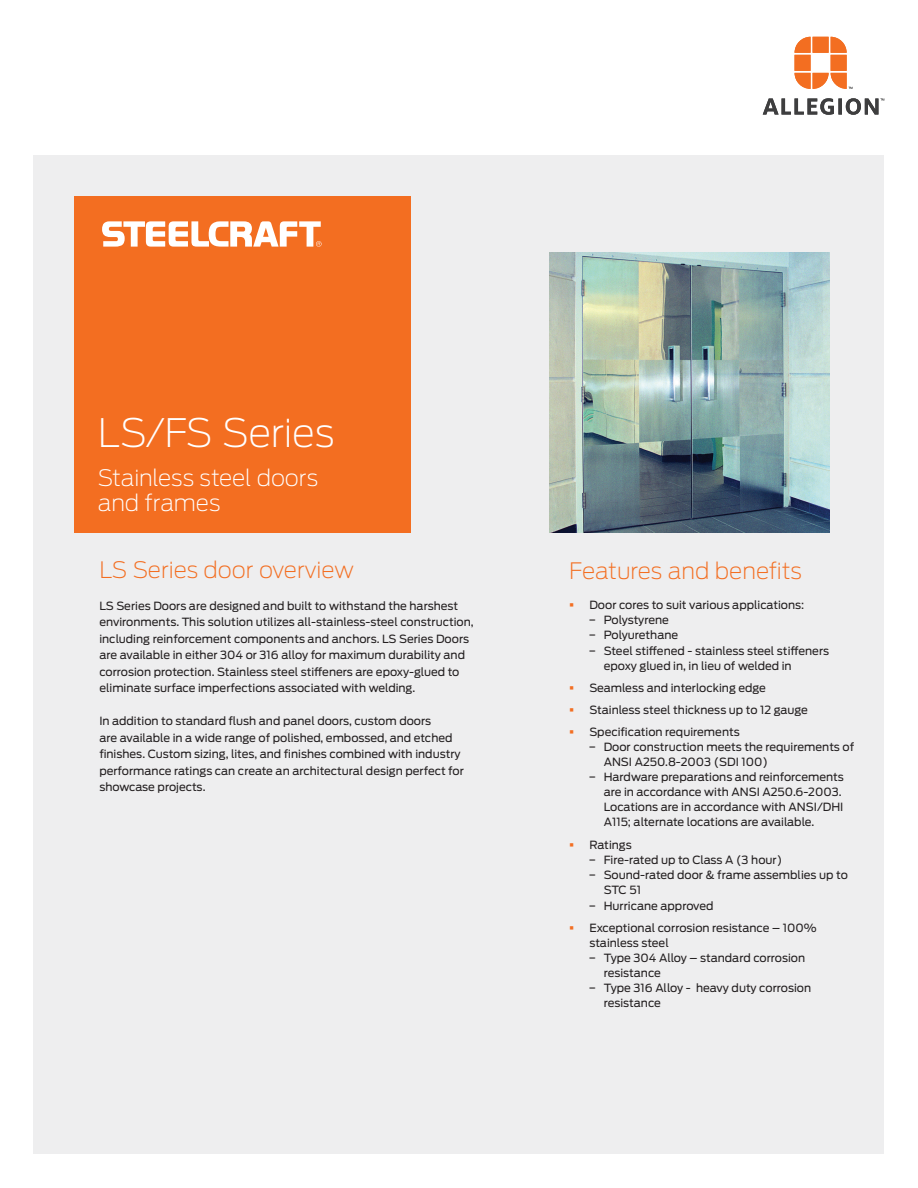
<style>
.page{position:relative;width:918px;height:1188px;background:#fff}
.page>*{position:absolute;margin:0;border:0;box-sizing:border-box;transform-origin:0 0}
.Headline_24_29pt{font:200 39px "Antenna";letter-spacing:-.01em;color:#fff}
.Section_subhead_15_1{font:200 22.5px "Antenna";color:#f36e21}
.Subheadline_15_22pt{font:200 22.5px/25.5px "Antenna";letter-spacing:-.005em;color:#fff}
.Body_text_8_5_12pt{font:11.25px/15px "Antenna";color:#231f20}
.s1{color:#f36e21}
</style>
<div class="page">
<div style="left:34px;top:155px;width:850px;height:999px;background:#eeeeef"></div>
<svg style="left:795px;top:37px;width:57px;height:52px"></svg>
<svg style="left:763px;top:98px;width:121px;height:17px"></svg>
<div style="left:74px;top:197px;width:337px;height:336px;background:#f36e21"></div>
<img style="left:549px;top:252px;width:280px;height:281px">
<svg style="left:102px;top:221px;width:220px;height:26px"></svg>
<p class="Headline_24_29pt" style="left:98px;top:410px;width:238px">LS/FS Series</p>
<p class="Subheadline_15_22pt" style="left:98px;top:465px;width:222px">Stainless steel doors and frames</p>
<p class="Section_subhead_15_1" style="left:99px;top:557px;width:256px">LS Series door overview</p>
<p class="Body_text_8_5_12pt" style="left:99px;top:597px;width:376px;line-height:16.5px">LS Series Doors are designed and built to withstand the harshest environments. This solution utilizes all-stainless-steel construction, including reinforcement components and anchors. LS Series Doors are available in either 304 or 316 alloy for maximum durability and corrosion protection. Stainless steel stiffeners are epoxy-glued to eliminate surface imperfections associated with welding.</p>
<p class="Body_text_8_5_12pt" style="left:99px;top:714px;width:333px">In addition to standard flush and panel doors, custom doors</p>
<p class="Body_text_8_5_12pt" style="left:99px;top:729px;width:366px;line-height:16.5px">are available in a wide range of polished, embossed, and etched finishes. Custom sizing, lites, and finishes combined with industry performance ratings can create an architectural design perfect for showcase projects.</p>
<p class="Section_subhead_15_1" style="left:569px;top:558px;width:234px">Features and benefits</p>
<p class="Body_text_8_5_12pt" style="left:569px;top:597px;width:237px"><span class="s1">▪</span> Door cores to suit various applications:</p>
<p class="Body_text_8_5_12pt" style="left:589px;top:612px;width:82px">− Polystyrene</p>
<p class="Body_text_8_5_12pt" style="left:589px;top:628px;width:91px">− Polyurethane</p>
<p class="Body_text_8_5_12pt" style="left:604px;top:643px;width:227px;text-indent:-15px">− Steel stiffened - stainless steel stiffeners epoxy glued in, in lieu of welded in</p>
<p class="Body_text_8_5_12pt" style="left:569px;top:681px;width:198px"><span class="s1">▪</span> Seamless and interlocking edge</p>
<p class="Body_text_8_5_12pt" style="left:569px;top:702px;width:240px"><span class="s1">▪</span> Stainless steel thickness up to 12 gauge</p>
<p class="Body_text_8_5_12pt" style="left:569px;top:724px;width:172px"><span class="s1">▪</span> Specification requirements</p>
<p class="Body_text_8_5_12pt" style="left:604px;top:739px;width:252px;text-indent:-15px">− Door construction meets the requirements of<br>ANSI A250.8-2003 (SDI 100)</p>
<p class="Body_text_8_5_12pt" style="left:604px;top:770px;width:242px;text-indent:-15px">− Hardware preparations and reinforcements are in accordance with ANSI A250.6-2003.<br>Locations are in accordance with ANSI/DHI A115; alternate locations are available.</p>
<p class="Body_text_8_5_12pt" style="left:569px;top:837px;width:64px"><span class="s1">▪</span> Ratings</p>
<p class="Body_text_8_5_12pt" style="left:589px;top:852px;width:195px">− Fire-rated up to Class A (3 hour)</p>
<p class="Body_text_8_5_12pt" style="left:604px;top:868px;width:246px;text-indent:-15px">− Sound-rated door &amp; frame assemblies up to<br>STC 51</p>
<p class="Body_text_8_5_12pt" style="left:589px;top:898px;width:126px">− Hurricane approved</p>
<p class="Body_text_8_5_12pt" style="left:589px;top:920px;width:229px;text-indent:-20px"><span class="s1">▪</span> Exceptional corrosion resistance – 100% stainless steel</p>
<p class="Body_text_8_5_12pt" style="left:604px;top:950px;width:203px;text-indent:-15px">− Type 304 Alloy – standard corrosion resistance</p>
<p class="Body_text_8_5_12pt" style="left:604px;top:981px;width:209px;text-indent:-15px">− Type 316 Alloy - heavy duty corrosion resistance</p>
</div>
